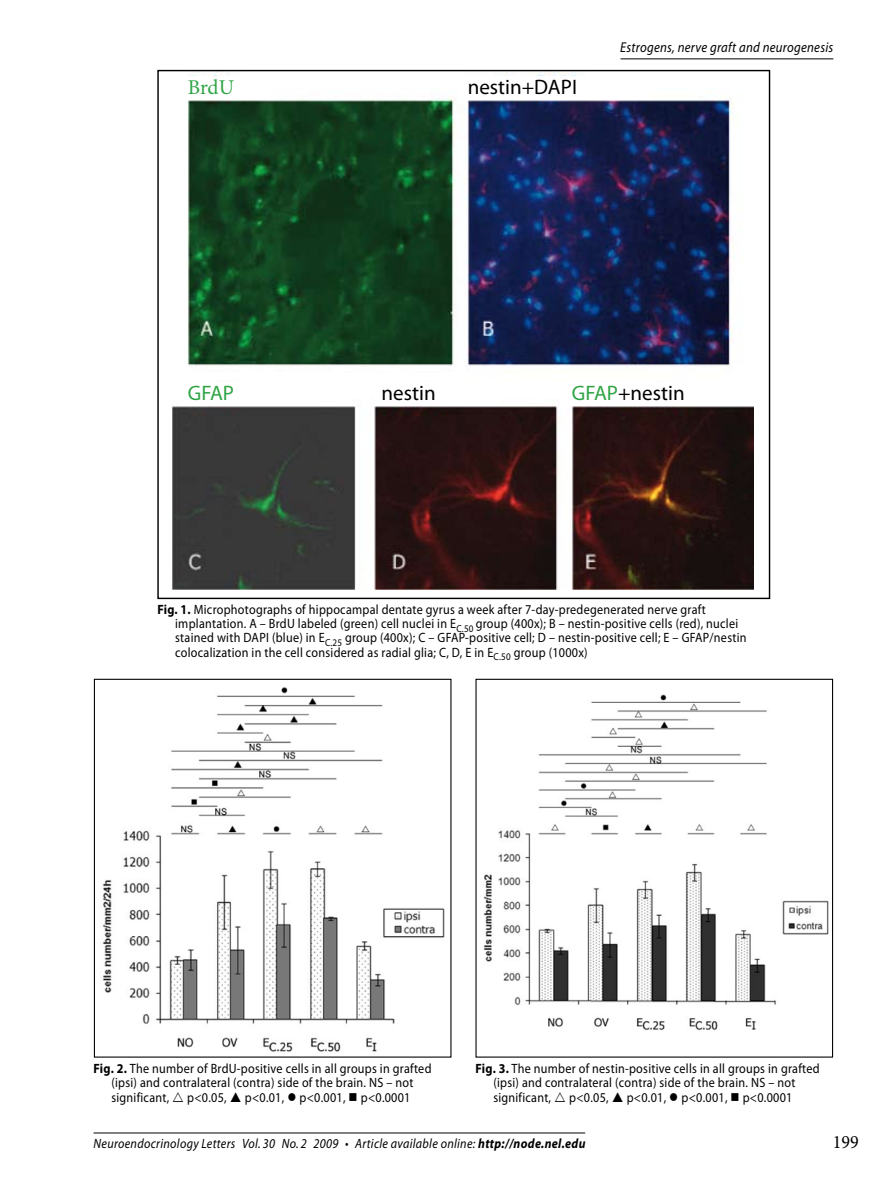
<style>
.page{position:relative;width:893px;height:1188px;background:#fff}
.page>*{position:absolute;margin:0;border:0;box-sizing:border-box;transform-origin:0 0}
.t1{font:21px "Myriad Pro";color:#000}
.t2{font:21px "Minion Pro";color:#30a446}
.t3{font:21px "Myriad Pro";color:#30a446}
.t4{font:18.9px "Minion Pro";color:#000;scale:.95 1}
.t5{font:italic 14.25px "Myriad Pro";letter-spacing:.02em;color:#000;scale:.9 1}
.t6{font:13.5px/14.2px "Myriad Pro";letter-spacing:.02em;color:#000;scale:.9 1}
.t7{font:italic 13.5px "Myriad Pro";letter-spacing:.025em;color:#000;scale:.9 1}
.s1{color:#30a446}
.s2{font-weight:700}
</style>
<div class="page">
<hr style="left:94px;top:1133px;width:491px;height:1px;background:#000">
<hr style="left:620px;top:58px;width:213px;height:1px;background:#000">
<img style="left:172px;top:72px;width:582px;height:517px">
<img style="left:102px;top:687px;width:343px;height:365px">
<div style="left:94px;top:679px;width:357px;height:379px;border:1px solid #000"></div>
<img style="left:483px;top:694px;width:346px;height:336px">
<div style="left:475px;top:679px;width:358px;height:379px;border:1px solid #000"></div>
<div style="left:179px;top:77px;width:93px;height:23px;background:#fff"></div>
<div style="left:179px;top:382px;width:93px;height:24px;background:#fff"></div>
<div style="left:459px;top:77px;width:192px;height:23px;background:#fff"></div>
<div style="left:563px;top:382px;width:192px;height:24px;background:#fff"></div>
<div style="left:373px;top:382px;width:128px;height:24px;background:#fff"></div>
<h1 class="t2" style="left:188px;top:73px;width:48px">BrdU</h1>
<h1 class="t3" style="left:188px;top:380px;width:48px">GFAP</h1>
<h1 class="t1" style="left:468px;top:74px;width:111px">nestin+DAPI</h1>
<p class="t5" style="left:620px;top:39px;width:238px">Estrogens, nerve graft and neurogenesis</p>
<h1 class="t1" style="left:382px;top:380px;width:56px">nestin</h1>
<h1 class="t1" style="left:572px;top:380px;width:114px"><span class="s1">GFAP</span>+nestin</h1>
<p class="t6" style="left:175px;top:602px;width:636px;text-indent:-18px"><span class="s2">Fig. 1.</span> Microphotographs of hippocampal dentate gyrus a week after 7-day-predegenerated nerve graft implantation. A – BrdU labeled (green) cell nuclei in E<sub>C.50</sub> group (400x); B – nestin-positive cells (red), nuclei stained with DAPI (blue) in E<sub>C.25</sub> group (400x); C – GFAP-positive cell; D – nestin-positive cell; E – GFAP/nestin colocalization in the cell considered as radial glia; C, D, E in E<sub>C.50</sub> group (1000x)</p>
<p class="t6" style="left:111px;top:1061px;width:357px;text-indent:-18px"><span class="s2">Fig. 2.</span> The number of BrdU-positive cells in all groups in grafted (ipsi) and contralateral (contra) side of the brain. NS – not significant,</p>
<p class="t6" style="left:187px;top:1090px;width:45px">p&lt;0.05,</p>
<p class="t6" style="left:245px;top:1090px;width:186px">p&lt;0.01, ● p&lt;0.001, ■ p&lt;0.0001</p>
<p class="t6" style="left:493px;top:1061px;width:364px;text-indent:-18px"><span class="s2">Fig. 3.</span> The number of nestin-positive cells in all groups in grafted (ipsi) and contralateral (contra) side of the brain. NS – not significant,</p>
<p class="t6" style="left:569px;top:1090px;width:45px">p&lt;0.05,</p>
<p class="t6" style="left:627px;top:1090px;width:186px">p&lt;0.01, ● p&lt;0.001, ■ p&lt;0.0001</p>
<p class="t7" style="left:94px;top:1135px;width:548px">Neuroendocrinology Letters Vol. 30 No. 2 2009 • Article available online: <span class="s2">http://node.nel.edu</span></p>
<h2 class="t4" style="left:833px;top:1129px;width:29px">199</h2>
</div>
